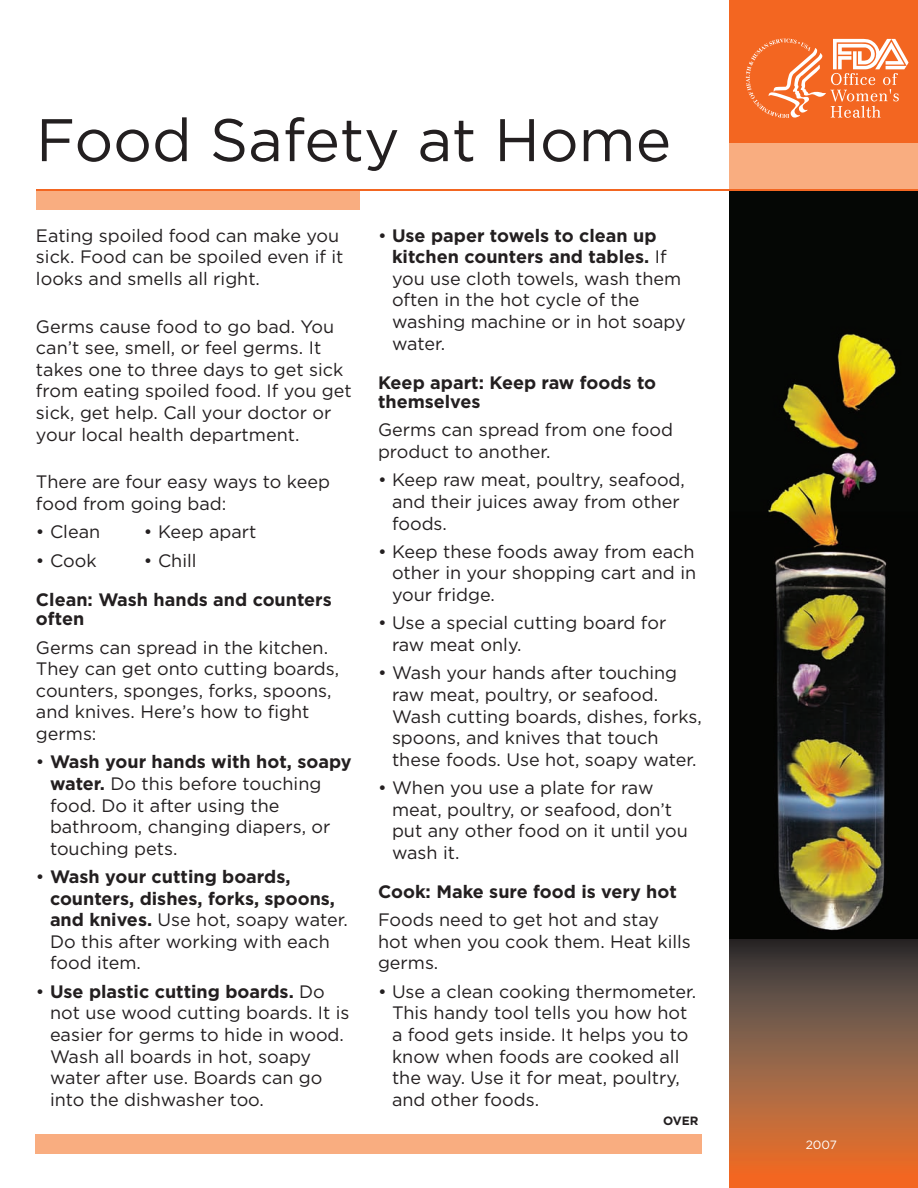
<style>
.page{position:relative;width:918px;height:1188px;background:#fff}
.page>*{position:absolute;margin:0;border:0;box-sizing:border-box;transform-origin:0 0}
.t1{font:60px "Gotham";color:#231f20}
.t2{font:18px/21.6px "Gotham";color:#231f20}
.t3{font:700 18px/21.6px "Gotham";color:#231f20}
.t4{font:700 12px "Gotham";color:#231f20}
.t5{font:12px "Gotham";color:#fff}
.s1{font-weight:700}
.s2{font-weight:400}
</style>
<div class="page">
<img style="left:729px;top:190px;width:189px;height:750px">
<svg style="left:729px;top:940px;width:189px;height:248px;background:#955c3c"></svg>
<div style="left:36px;top:1134px;width:666px;height:19px;background:#f9ad80"></div>
<div style="left:36px;top:190px;width:324px;height:19px;background:#f9ad80"></div>
<div style="left:729px;top:0;width:189px;height:145px;background:#f36621"></div>
<svg style="left:746px;top:39px;width:163px;height:79px"></svg>
<div style="left:729px;top:143px;width:189px;height:47px;background:#f9ad80"></div>
<hr style="left:36px;top:189px;width:882px;height:1px;background:#f36621">
<h1 class="t1" style="left:36px;top:107px;width:637px">Food Safety at Home</h1>
<p class="t2" style="left:36px;top:224px;width:309px">Eating spoiled food can make you sick. Food can be spoiled even if it looks and smells all right.</p>
<p class="t2" style="left:36px;top:315px;width:317px">Germs cause food to go bad. You can’t see, smell, or feel germs. It takes one to three days to get sick from eating spoiled food. If you get sick, get help. Call your doctor or your local health department.</p>
<p class="t2" style="left:36px;top:471px;width:296px">There are four easy ways to keep food from going bad:</p>
<p class="t2" style="left:36px;top:521px;width:66px">• Clean</p>
<p class="t2" style="left:144px;top:521px;width:114px">• Keep apart</p>
<p class="t2" style="left:36px;top:549px;width:62px">• Cook</p>
<p class="t2" style="left:144px;top:549px;width:54px">• Chill</p>
<p class="t3" style="left:36px;top:589px;width:297px;line-height:19.5px">Clean: Wash hands and counters often</p>
<p class="t2" style="left:36px;top:636px;width:305px">Germs can spread in the kitchen.<br>They can get onto cutting boards, counters, sponges, forks, spoons, and knives. Here’s how to fight germs:</p>
<p class="t2" style="left:50px;top:751px;width:303px;text-indent:-14px">• <span class="s1">Wash your hands with hot, soapy water.</span> Do this before touching food. Do it after using the bathroom, changing diapers, or touching pets.</p>
<p class="t3" style="left:50px;top:865px;width:299px;text-indent:-14px"><span class="s2">•</span> Wash your cutting boards, counters, dishes, forks, spoons, and knives. <span class="s2">Use hot, soapy water.<br>Do this after working with each food item.</span></p>
<p class="t2" style="left:50px;top:980px;width:301px;text-indent:-14px">• <span class="s1">Use plastic cutting boards.</span> Do not use wood cutting boards. It is easier for germs to hide in wood.<br>Wash all boards in hot, soapy water after use. Boards can go into the dishwasher too.</p>
<p class="t2" style="left:392px;top:224px;width:295px;text-indent:-14px">• <span class="s1">Use paper towels to clean up kitchen counters and tables.</span> If you use cloth towels, wash them often in the hot cycle of the washing machine or in hot soapy water.</p>
<p class="t3" style="left:378px;top:372px;width:280px;line-height:19.5px">Keep apart: Keep raw foods to themselves</p>
<p class="t2" style="left:378px;top:419px;width:297px">Germs can spread from one food product to another.</p>
<p class="t2" style="left:392px;top:469px;width:295px;text-indent:-14px">• Keep raw meat, poultry, seafood, and their juices away from other foods.</p>
<p class="t2" style="left:392px;top:540px;width:306px;text-align:justify;text-indent:-14px">• Keep these foods away from each other in your shopping cart and in your fridge.</p>
<p class="t2" style="left:392px;top:612px;width:276px;text-indent:-14px">• Use a special cutting board for raw meat only.</p>
<p class="t2" style="left:392px;top:662px;width:311px;text-indent:-14px">• Wash your hands after touching raw meat, poultry, or seafood.<br>Wash cutting boards, dishes, forks, spoons, and knives that touch these foods. Use hot, soapy water.</p>
<p class="t2" style="left:392px;top:777px;width:298px;text-indent:-14px">• When you use a plate for raw meat, poultry, or seafood, don’t put any other food on it until you wash it.</p>
<p class="t3" style="left:378px;top:880px;width:300px">Cook: Make sure food is very hot</p>
<p class="t2" style="left:378px;top:909px;width:314px">Foods need to get hot and stay hot when you cook them. Heat kills germs.</p>
<p class="t2" style="left:392px;top:980px;width:306px;text-indent:-14px">• Use a clean cooking thermometer.<br>This handy tool tells you how hot a food gets inside. It helps you to know when foods are cooked all the way. Use it for meat, poultry, and other foods.</p>
<p class="t4" style="left:663px;top:1113px;width:37px">OVER</p>
<p class="t5" style="left:806px;top:1138px;width:33px">2007</p>
</div>
